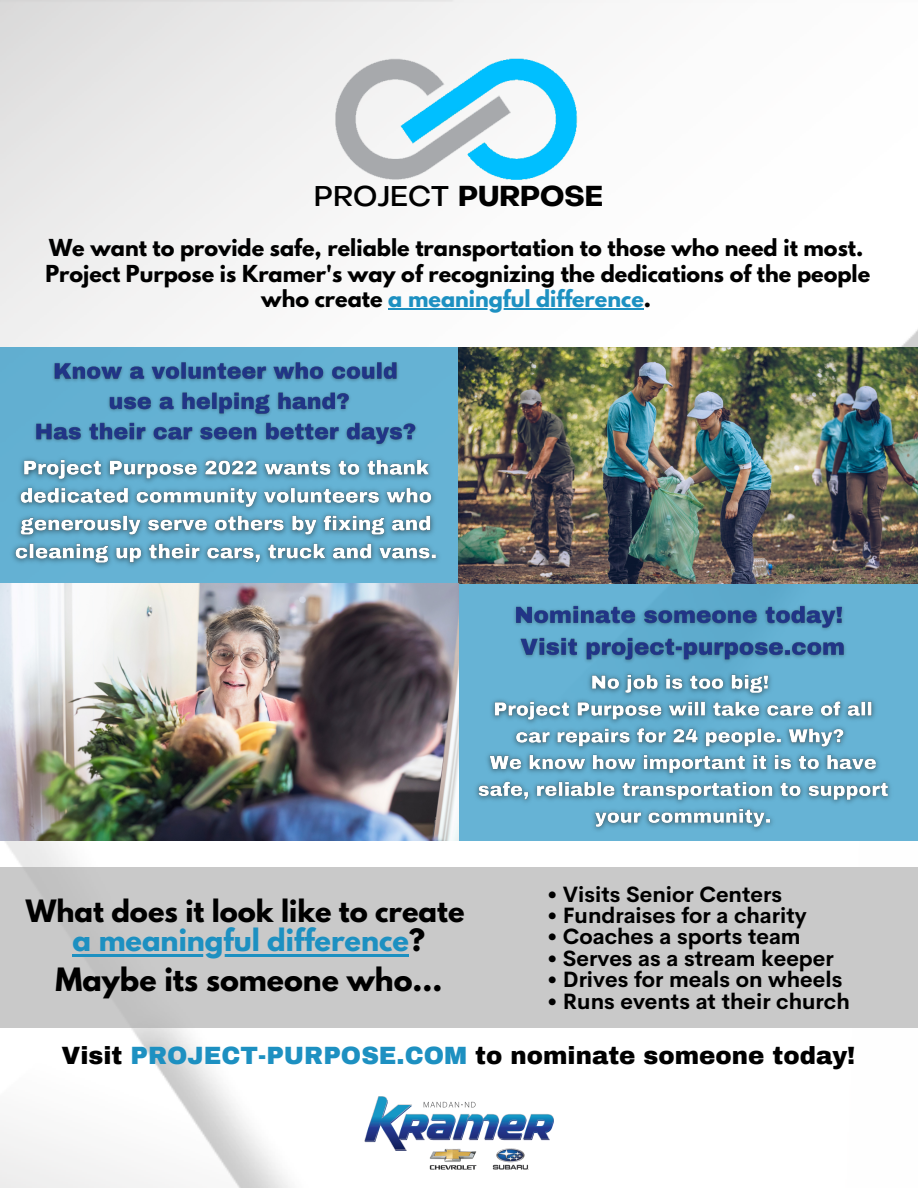
<style>
.page{position:relative;width:918px;height:1188px;background:#fff}
.page>*{position:absolute;margin:0;border:0;box-sizing:border-box;transform-origin:0 0}
.t1{font:700 28.5px "League Spartan";color:#000}
.t2{font:500 28.2px "Object Sans";color:#000}
.t3{font:700 27.3px "League Spartan";color:#000}
.t4{font:700 27.3px "League Spartan";color:#1d90c1}
.t5{font:900 24.45px "Archivo";color:#000}
.t6{font:700 21.75px "Cerebri Sans";color:#000}
.t7{font:700 20.7px "League Spartan";color:#000}
.t8{font:700 20.7px "League Spartan";color:#1d90c1}
.s1{font-weight:700}
.s2{color:#000}
.s3{color:#1d90c1}
</style>
<div class="page">
<img style="left:0;top:0;width:918px;height:1188px">
<div style="left:0;top:348px;width:459px;height:246px;background:#65b2d4"></div>
<div style="left:459px;top:564px;width:459px;height:276px;background:#66b3d5"></div>
<div style="left:0;top:867px;width:918px;height:161px;background:#c9c9c9"></div>
<img style="left:364px;top:1096px;width:189px;height:77px">
<img style="left:458px;top:348px;width:459px;height:236px">
<img style="left:0;top:584px;width:459px;height:256px">
<img style="left:332px;top:45px;width:252px;height:147px">
<hr style="left:388px;top:308px;width:256px;height:2px;background:#1d90c1">
<img style="left:34px;top:362px;width:383px;height:84px">
<img style="left:12px;top:458px;width:426px;height:109px">
<img style="left:514px;top:597px;width:332px;height:66px">
<img style="left:476px;top:671px;width:415px;height:160px">
<hr style="left:73px;top:954px;width:336px;height:3px;background:#1d90c1">
<p class="t2" style="left:314px;top:185px;width:290px">PROJECT <span class="s1">PURPOSE</span></p>
<p class="t7" style="left:49px;top:238px;width:816px">We want to provide safe, reliable transportation to those who need it most.</p>
<p class="t7" style="left:45px;top:263px;width:826px">Project Purpose is Kramer's way of recognizing the dedications of the people</p>
<p class="t8" style="left:261px;top:288px;width:391px"><span class="s2">who create</span> a meaningful difference<span class="s2">.</span></p>
<p class="t3" style="left:26px;top:897px;width:440px">What does it look like to create</p>
<p class="t4" style="left:73px;top:927px;width:354px">a meaningful difference<span class="s2">?</span></p>
<p class="t1" style="left:55px;top:966px;width:388px">Maybe its someone who...</p>
<p class="t6" style="left:547px;top:880px;width:236px">• Visits Senior Centers</p>
<p class="t6" style="left:547px;top:901px;width:261px">• Fundraises for a charity</p>
<p class="t6" style="left:547px;top:923px;width:255px">• Coaches a sports team</p>
<p class="t6" style="left:547px;top:944px;width:288px">• Serves as a stream keeper</p>
<p class="t6" style="left:547px;top:965px;width:296px">• Drives for meals on wheels</p>
<p class="t6" style="left:547px;top:987px;width:304px">• Runs events at their church</p>
<p class="t5" style="left:61px;top:1042px;width:796px">Visit <span class="s3">PROJECT-PURPOSE.COM</span> to nominate someone today!</p>
</div>
